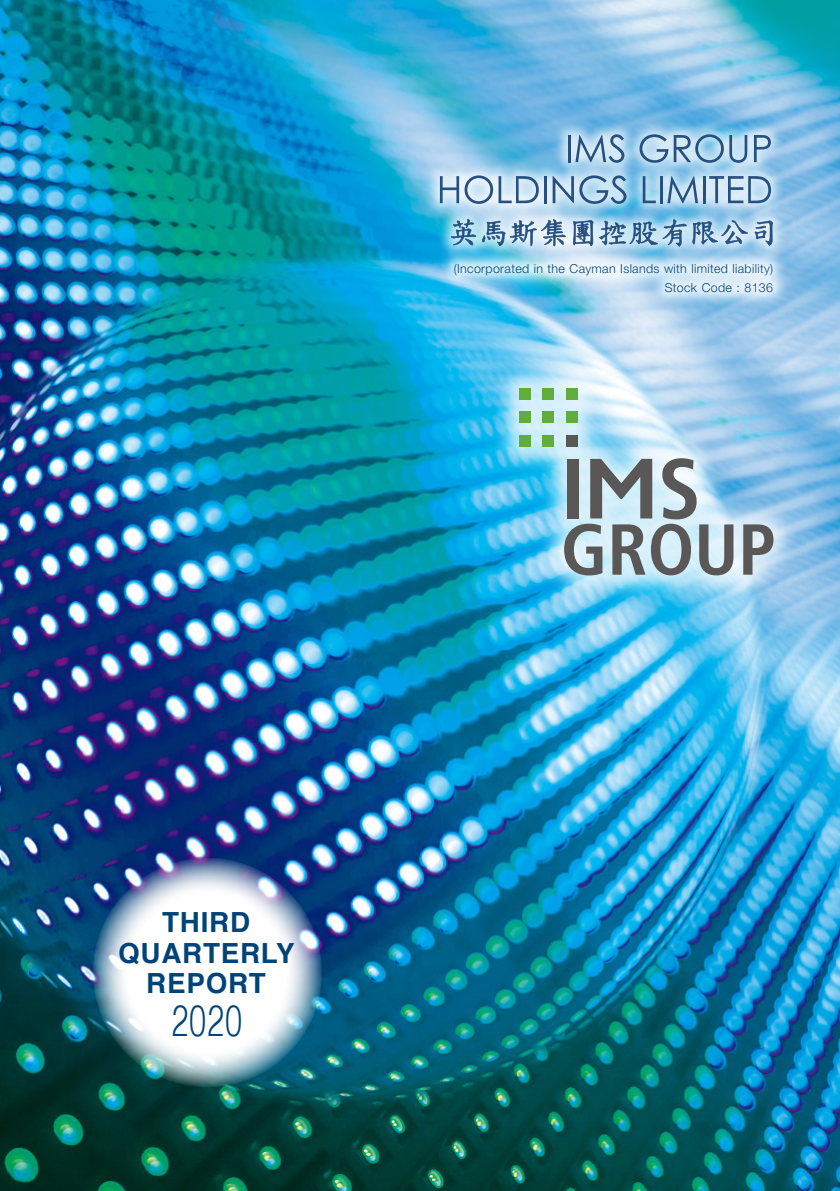
<style>
.page{position:relative;width:840px;height:1191px;background:#fff}
.page>*{position:absolute;margin:0;border:0;box-sizing:border-box;transform-origin:0 0}
.t1{font:300 43.8px "Helvetica";color:#047;scale:.7 1}
.t2{font:700 27.8px/30.6px "Helvetica";letter-spacing:.03em;color:#047;text-align:center}
.t3{font:300 12.4px/19px "Helvetica Neue LT Std";letter-spacing:.03em;color:#047;text-align:right}
</style>
<div class="page">
<img style="left:0;top:0;width:839px;height:1191px">
<div style="left:424px;top:119px;width:363px;height:142px;background:#fff;opacity:.75"></div>
<hr style="left:567px;top:135px;width:3px;height:27px;background:#255080">
<svg style="left:575px;top:134px;width:49px;height:29px"></svg>
<svg style="left:639px;top:134px;width:84px;height:29px"></svg>
<svg style="left:729px;top:135px;width:17px;height:28px"></svg>
<svg style="left:753px;top:135px;width:17px;height:27px"></svg>
<svg style="left:439px;top:175px;width:99px;height:29px"></svg>
<hr style="left:543px;top:176px;width:3px;height:27px;background:#255080">
<svg style="left:552px;top:176px;width:21px;height:27px"></svg>
<svg style="left:579px;top:175px;width:47px;height:29px"></svg>
<svg style="left:642px;top:176px;width:13px;height:27px"></svg>
<hr style="left:659px;top:176px;width:3px;height:27px;background:#255080">
<svg style="left:667px;top:176px;width:30px;height:27px"></svg>
<hr style="left:702px;top:176px;width:3px;height:27px;background:#255080">
<svg style="left:708px;top:176px;width:62px;height:27px"></svg>
<svg style="left:450px;top:219px;width:26px;height:20px"></svg>
<svg style="left:482px;top:219px;width:83px;height:20px"></svg>
<svg style="left:572px;top:220px;width:21px;height:19px"></svg>
<svg style="left:599px;top:219px;width:87px;height:20px"></svg>
<svg style="left:692px;top:220px;width:55px;height:19px"></svg>
<svg style="left:754px;top:220px;width:18px;height:19px"></svg>
<div style="left:492px;top:361px;width:307px;height:241px;background:#fff;opacity:.75"></div>
<div style="left:518px;top:387px;width:12px;height:12px;background:#60ad3c"></div>
<div style="left:542px;top:387px;width:12px;height:12px;background:#60ad3c"></div>
<div style="left:566px;top:387px;width:12px;height:12px;background:#60ad3c"></div>
<div style="left:566px;top:411px;width:12px;height:12px;background:#60ad3c"></div>
<div style="left:566px;top:435px;width:12px;height:12px;background:#5a5757"></div>
<div style="left:542px;top:411px;width:12px;height:12px;background:#60ad3c"></div>
<div style="left:542px;top:435px;width:12px;height:12px;background:#60ad3c"></div>
<div style="left:518px;top:411px;width:12px;height:12px;background:#60ad3c"></div>
<div style="left:518px;top:435px;width:12px;height:12px;background:#60ad3c"></div>
<svg style="left:742px;top:524px;width:31px;height:50px"></svg>
<svg style="left:563px;top:458px;width:170px;height:117px"></svg>
<div style="left:430px;top:239px;width:366px;height:77px;background:#fff;opacity:.75"></div>
<div style="left:439px;top:249px;width:347px;height:41px;background:#fff;opacity:.75"></div>
<div style="left:650px;top:268px;width:137px;height:39px;background:#fff;opacity:.75"></div>
<img style="left:93px;top:857px;width:229px;height:230px;border-radius:50%">
<p class="t3" style="left:453px;top:259px;width:321px">(Incorporated in the Cayman Islands with limited liability)<br>Stock Code : 8136</p>
<h2 class="t2" style="left:118px;top:907px;width:178px">THIRD<br>QUARTERLY<br>REPORT</h2>
<h1 class="t1" style="left:171px;top:983px;width:103px">2020</h1>
</div>
